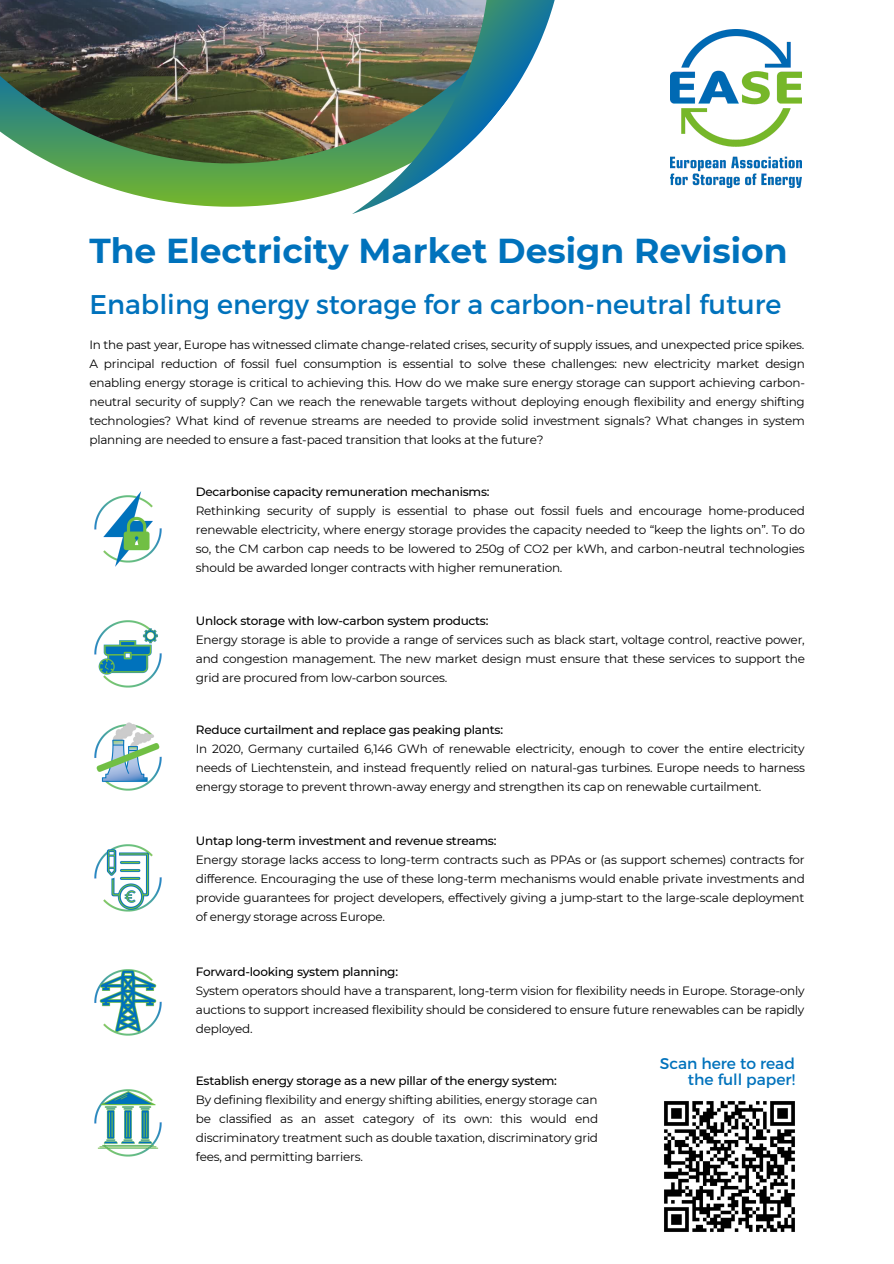
<style>
.page{position:relative;width:894px;height:1264px;background:#fff}
.page>*{position:absolute;margin:0;border:0;box-sizing:border-box;transform-origin:0 0}
.t1{font:700 34.5px "Montserrat";color:#0072bc}
.t2{font:27px "Montserrat";color:#0072bc}
.t3{font:15.45px/15.1px "Montserrat";color:#0072bc;text-align:right}
.t4{font:12px/19px "Montserrat";letter-spacing:-.02em;color:#000;text-align:justify}
.t5{font:500 12px "Montserrat";letter-spacing:-.02em;color:#000}
</style>
<div class="page">
<img style="left:0;top:0;width:275px;height:46px">
<img style="left:0;top:46px;width:275px;height:161px">
<img style="left:275px;top:0;width:280px;height:214px">
<img style="left:670px;top:29px;width:131px;height:158px">
<img style="left:94px;top:491px;width:68px;height:76px">
<img style="left:94px;top:620px;width:68px;height:68px">
<img style="left:94px;top:722px;width:68px;height:69px">
<img style="left:94px;top:844px;width:68px;height:68px">
<img style="left:94px;top:969px;width:68px;height:67px">
<img style="left:94px;top:1089px;width:68px;height:68px">
<img style="left:664px;top:1101px;width:131px;height:131px">
<h1 class="t1" style="left:89px;top:230px;width:699px">The Electricity Market Design Revision</h1>
<h2 class="t2" style="left:89px;top:287px;width:693px">Enabling energy storage for a carbon-neutral future</h2>
<p class="t4" style="left:89px;top:335px;width:717px">In the past year, Europe has witnessed climate change-related crises, security of supply issues, and unexpected price spikes.<br>A principal reduction of fossil fuel consumption is essential to solve these challenges: new electricity market design enabling energy storage is critical to achieving this. How do we make sure energy storage can support achieving carbon&shy;neutral security of supply? Can we reach the renewable targets without deploying enough flexibility and energy shifting technologies? What kind of revenue streams are needed to provide solid investment signals? What changes in system planning are needed to ensure a fast-paced transition that looks at the future?</p>
<p class="t5" style="left:196px;top:484px;width:295px">Decarbonise capacity remuneration mechanisms:</p>
<p class="t4" style="left:196px;top:501px;width:610px">Rethinking security of supply is essential to phase out fossil fuels and encourage home-produced renewable electricity, where energy storage provides the capacity needed to “keep the lights on”. To do so, the CM carbon cap needs to be lowered to 250g of CO2 per kWh, and carbon-neutral technologies should be awarded longer contracts with higher remuneration.</p>
<p class="t5" style="left:196px;top:613px;width:294px">Unlock storage with low-carbon system products:</p>
<p class="t4" style="left:196px;top:630px;width:610px">Energy storage is able to provide a range of services such as black start, voltage control, reactive power, and congestion management. The new market design must ensure that these services to support the grid are procured from low-carbon sources.</p>
<p class="t5" style="left:196px;top:722px;width:308px">Reduce curtailment and replace gas peaking plants:</p>
<p class="t4" style="left:196px;top:739px;width:610px">In 2020, Germany curtailed 6,146 GWh of renewable electricity, enough to cover the entire electricity needs of Liechtenstein, and instead frequently relied on natural-gas turbines. Europe needs to harness energy storage to prevent thrown-away energy and strengthen its cap on renewable curtailment.</p>
<p class="t5" style="left:196px;top:833px;width:302px">Untap long-term investment and revenue streams:</p>
<p class="t4" style="left:196px;top:850px;width:610px">Energy storage lacks access to long-term contracts such as PPAs or (as support schemes) contracts for difference. Encouraging the use of these long-term mechanisms would enable private investments and provide guarantees for project developers, effectively giving a jump-start to the large-scale deployment of energy storage across Europe.</p>
<p class="t5" style="left:196px;top:964px;width:204px">Forward-looking system planning:</p>
<p class="t4" style="left:196px;top:980px;width:610px">System operators should have a transparent, long-term vision for flexibility needs in Europe. Storage-only auctions to support increased flexibility should be considered to ensure future renewables can be rapidly deployed.</p>
<p class="t5" style="left:196px;top:1073px;width:362px">Establish energy storage as a new pillar of the energy system:</p>
<p class="t4" style="left:196px;top:1090px;width:404px">By defining flexibility and energy shifting abilities, energy storage can be classified as an asset category of its own: this would end discriminatory treatment such as double taxation, discriminatory grid fees, and permitting barriers.</p>
<p class="t3" style="left:659px;top:1055px;width:137px">Scan here to read the full paper!</p>
</div>
